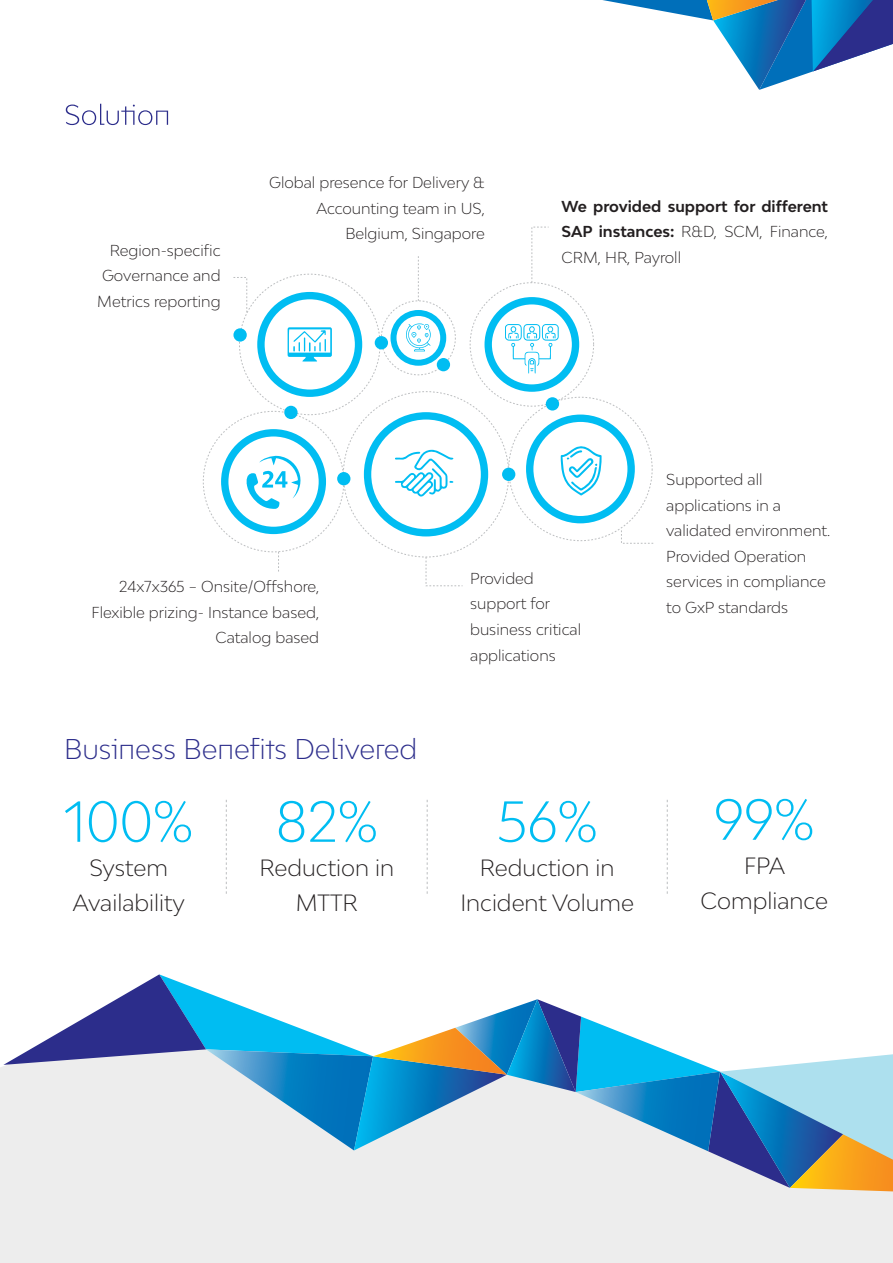
<style>
.page{position:relative;width:893px;height:1263px;background:#fff}
.page>*{position:absolute;margin:0;border:0;box-sizing:border-box;transform-origin:0 0}
.t1{font:300 54.6px "Bw Modelica";color:#00bdf2}
.t2{font:300 27px "Bw Modelica LTIBETA03";color:#2c2d8b}
.t3{font:300 22.2px/34.3px "Bw Modelica";color:#231f20;text-align:center}
.t4{font:300 15px/25.5px "Bw Modelica";color:#231f20;text-align:right}
.t5{font:700 15px/25.5px "Bw Modelica";color:#231f20;text-align:justify}
.s1{font-weight:300}
</style>
<div class="page">
<svg style="left:602px;top:0;width:291px;height:90px"></svg>
<svg style="left:66px;top:104px;width:102px;height:21px"></svg>
<div style="left:381px;top:301px;width:75px;height:74px;border:1px dashed #bcbec0;border-radius:50%"></div>
<div style="left:390px;top:310px;width:56px;height:56px;border:6px solid #00bdf2;border-radius:50%"></div>
<div style="left:257px;top:292px;width:105px;height:105px;border:7px solid #00bdf2;border-radius:50%"></div>
<div style="left:221px;top:429px;width:105px;height:105px;border:7px solid #00bdf2;border-radius:50%"></div>
<div style="left:484px;top:297px;width:95px;height:95px;border:7px solid #00bdf2;border-radius:50%"></div>
<div style="left:526px;top:415px;width:109px;height:108px;border:7px solid #00bdf2;border-radius:50%"></div>
<div style="left:364px;top:412px;width:124px;height:124px;border:7px solid #00bdf2;border-radius:50%"></div>
<div style="left:233px;top:328px;width:14px;height:14px;background:#00bdf2;border-radius:50%"></div>
<div style="left:375px;top:336px;width:13px;height:13px;background:#00bdf2;border-radius:50%"></div>
<div style="left:546px;top:397px;width:13px;height:13px;background:#00bdf2;border-radius:50%"></div>
<div style="left:502px;top:468px;width:13px;height:13px;background:#00bdf2;border-radius:50%"></div>
<div style="left:337px;top:472px;width:13px;height:13px;background:#00bdf2;border-radius:50%"></div>
<div style="left:437px;top:358px;width:13px;height:13px;background:#00bdf2;border-radius:50%"></div>
<div style="left:284px;top:406px;width:14px;height:13px;background:#00bdf2;border-radius:50%"></div>
<svg style="left:233px;top:277px;width:15px;height:36px"></svg>
<svg style="left:418px;top:256px;width:1px;height:45px"></svg>
<svg style="left:531px;top:226px;width:18px;height:57px"></svg>
<svg style="left:621px;top:530px;width:33px;height:14px"></svg>
<svg style="left:425px;top:556px;width:38px;height:30px"></svg>
<svg style="left:278px;top:552px;width:1px;height:20px"></svg>
<svg style="left:288px;top:327px;width:44px;height:35px"></svg>
<svg style="left:406px;top:323px;width:25px;height:28px"></svg>
<svg style="left:505px;top:324px;width:54px;height:49px"></svg>
<svg style="left:247px;top:455px;width:54px;height:54px"></svg>
<svg style="left:395px;top:450px;width:58px;height:46px"></svg>
<svg style="left:561px;top:446px;width:41px;height:49px"></svg>
<svg style="left:226px;top:800px;width:1px;height:94px"></svg>
<svg style="left:427px;top:800px;width:1px;height:94px"></svg>
<svg style="left:667px;top:800px;width:1px;height:94px"></svg>
<div style="left:0;top:1067px;width:893px;height:196px;background:#ededed"></div>
<svg style="left:3px;top:974px;width:890px;height:217px"></svg>
<p class="t4" style="left:97px;top:237px;width:125px">Region-specific<br>Governance and<br>Metrics reporting</p>
<p class="t4" style="left:269px;top:169px;width:217px">Global presence for Delivery &amp;<br>Accounting team in US,<br>Belgium, Singapore</p>
<p class="t5" style="left:561px;top:193px;width:268px">We provided support for different SAP instances: <span class="s1">R&amp;D, SCM, Finance, CRM, HR, Payroll</span></p>
<p class="t4" style="left:92px;top:573px;width:229px">24x7x365 – Onsite/Offshore,<br>Flexible prizing- Instance based,<br>Catalog based</p>
<h2 class="t2" style="left:64px;top:731px;width:355px">Business Benefits Delivered</h2>
<h1 class="t1" style="left:64px;top:786px;width:130px">100%</h1>
<h3 class="t3" style="left:73px;top:850px;width:114px">System<br>Availability</h3>
<h1 class="t1" style="left:276px;top:786px;width:104px">82%</h1>
<h3 class="t3" style="left:259px;top:850px;width:136px">Reduction in<br>MTTR</h3>
<p class="t4" style="left:470px;top:565px;width:113px;text-align:left">Provided support for business critical applications</p>
<p class="t4" style="left:666px;top:467px;width:166px;text-align:left">Supported all applications in a validated environment.<br>Provided Operation services in compliance to GxP standards</p>
<h1 class="t1" style="left:497px;top:786px;width:102px">56%</h1>
<h3 class="t3" style="left:460px;top:850px;width:175px">Reduction in<br>Incident Volume</h3>
<h1 class="t1" style="left:714px;top:784px;width:102px">99%</h1>
<h3 class="t3" style="left:700px;top:848px;width:129px">FPA<br>Compliance</h3>
</div>
